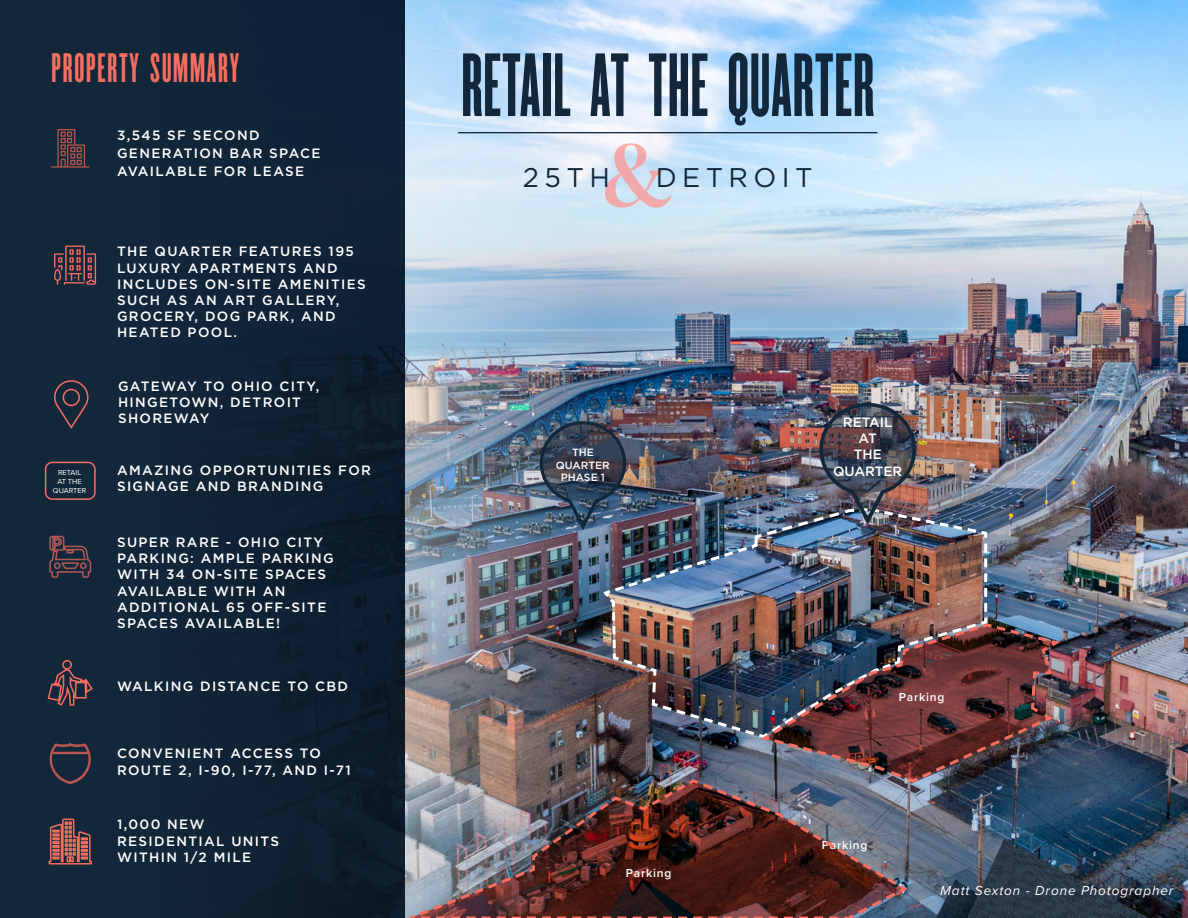
<style>
.page{position:relative;width:1188px;height:918px;background:#fff}
.page>*{position:absolute;margin:0;border:0;box-sizing:border-box;transform-origin:0 0}
.t1{font:500 88.8px "Blacker Display";color:#f76e5f}
.t2{font:78.3px "Champion Bantamweight";letter-spacing:.01em;color:#13273a}
.t3{font:36px "Champion Bantamweight";letter-spacing:.05em;color:#f76e5f}
.t4{font:27px "Gotham";letter-spacing:.2em;color:#13273a}
.t5{font:500 13.5px/16.2px "Gotham";letter-spacing:.1em;color:#fff}
.t6{font:italic 13.5px "Proxima Nova";letter-spacing:.07em;color:#fff}
.t7{font:500 13.5px/16.2px "Gotham";color:#fff;text-align:center}
.t8{font:600 12px "Proxima Nova";letter-spacing:.07em;color:#fff}
.t9{font:500 10.5px/12.6px "Gotham";color:#fff;text-align:center}
.t10{font:7.5px/9px "Proxima Nova";color:#fff;text-align:center}
</style>
<div class="page">
<img style="left:405px;top:0;width:783px;height:918px">
<div style="left:0;top:0;width:405px;height:918px;background:#13273a"></div>
<svg style="left:51px;top:129px;width:39px;height:39px"></svg>
<svg style="left:49px;top:743px;width:42px;height:42px"></svg>
<hr style="left:458px;top:132px;width:419px;height:1px;background:#13273a">
<svg style="left:54px;top:380px;width:35px;height:49px"></svg>
<div style="left:62px;top:660px;width:10px;height:10px;border:2px solid #f76e5f;border-radius:50%"></div>
<svg style="left:47px;top:667px;width:46px;height:39px"></svg>
<svg style="left:48px;top:818px;width:44px;height:47px"></svg>
<svg style="left:49px;top:535px;width:43px;height:43px"></svg>
<div style="left:45px;top:462px;width:51px;height:38px;border:2px solid #f76e5f;border-radius:7px"></div>
<img style="left:1053px;top:622px;width:11px;height:162px">
<img style="left:416px;top:403px;width:637px;height:515px">
<img style="left:395px;top:778px;width:516px;height:140px">
<svg style="left:54px;top:246px;width:42px;height:39px"></svg>
<h3 class="t3" style="left:52px;top:42px;width:189px">PROPERTY SUMMARY</h3>
<p class="t5" style="left:117px;top:126px;width:205px;line-height:18px">3,545 SF SECOND<br>GENERATION BAR SPACE<br>AVAILABLE FOR LEASE</p>
<p class="t5" style="left:117px;top:243px;width:250px">THE QUARTER FEATURES 195<br>LUXURY APARTMENTS AND<br>INCLUDES ON-SITE AMENITIES<br>SUCH AS AN ART GALLERY,<br>GROCERY, DOG PARK, AND<br>HEATED POOL.</p>
<p class="t5" style="left:118px;top:378px;width:203px">GATEWAY TO OHIO CITY,<br>HINGETOWN, DETROIT<br>SHOREWAY</p>
<p class="t10" style="left:53px;top:467px;width:35px">RETAIL<br>AT THE<br>QUARTER</p>
<p class="t5" style="left:117px;top:462px;width:255px">AMAZING OPPORTUNITIES FOR<br>SIGNAGE AND BRANDING</p>
<p class="t5" style="left:117px;top:534px;width:218px">SUPER RARE - OHIO CITY<br>PARKING: AMPLE PARKING<br>WITH 34 ON-SITE SPACES<br>AVAILABLE WITH AN<br>ADDITIONAL 65 OFF-SITE<br>SPACES AVAILABLE!</p>
<p class="t5" style="left:117px;top:678px;width:233px">WALKING DISTANCE TO CBD</p>
<p class="t5" style="left:117px;top:745px;width:235px">CONVENIENT ACCESS TO<br>ROUTE 2, I-90, I-77, AND I-71</p>
<p class="t5" style="left:117px;top:816px;width:164px">1,000 NEW<br>RESIDENTIAL UNITS<br>WITHIN 1/2 MILE</p>
<h2 class="t2" style="left:461px;top:28px;width:414px">RETAIL AT THE QUARTER</h2>
<h1 class="t1" style="left:603px;top:122px;width:71px">&amp;</h1>
<h3 class="t4" style="left:523px;top:160px;width:88px">25TH</h3>
<h3 class="t4" style="left:656px;top:160px;width:158px">DETROIT</h3>
<p class="t9" style="left:556px;top:446px;width:55px">THE<br>QUARTER<br>PHASE 1</p>
<p class="t7" style="left:833px;top:414px;width:71px">RETAIL<br>AT<br>THE<br>QUARTER</p>
<p class="t8" style="left:626px;top:864px;width:47px">Parking</p>
<p class="t8" style="left:899px;top:688px;width:47px">Parking</p>
<p class="t8" style="left:822px;top:836px;width:47px">Parking</p>
<p class="t6" style="left:940px;top:881px;width:235px">Matt Sexton - Drone Photographer</p>
</div>
